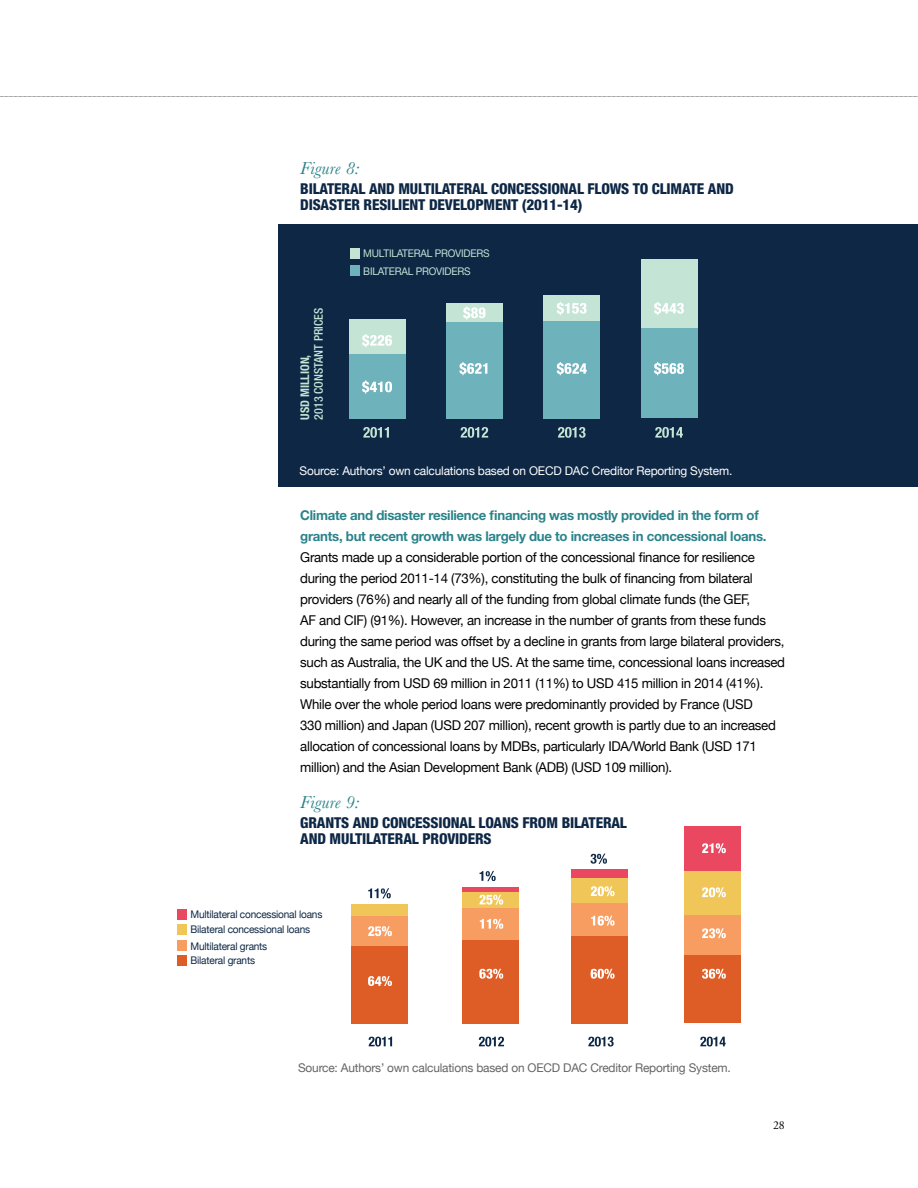
<style>
.page{position:relative;width:918px;height:1188px;background:#fff}
.page>*{position:absolute;margin:0;border:0;box-sizing:border-box;transform-origin:0 0}
.t1{font:italic 18px "Baskerville";letter-spacing:.02em;color:#2a838a}
.t2{font:800 condensed 15px/16.5px "Helvetica Neue";letter-spacing:-.01em;color:#0d2745}
.t3{font:13.5px/21px "Helvetica Neue";letter-spacing:-.02em;color:#000}
.t4{font:700 13.5px/21px "Helvetica Neue";letter-spacing:-.02em;color:#2a838a}
.t5{font:12px "Helvetica Neue";letter-spacing:-.015em;color:#fff}
.t6{font:12px "Helvetica Neue";letter-spacing:-.015em;color:#636466}
.t7{font:500 condensed 12px "Helvetica Neue";color:#c4e4d5}
.t8{font:700 condensed 12px "Helvetica Neue";color:#c4e4d5}
.t9{font:12px "Adobe Garamond Pro";color:#000}
.t10{font:10.5px/14.9px "Helvetica Neue";letter-spacing:-.02em;color:#0d2745;scale:.96 1}
.t11{font:10.5px/17.2px "Helvetica Neue";letter-spacing:-.02em;color:#c4e4d5;scale:.96 1}
</style>
<div class="page">
<svg style="left:0;top:96px;width:918px;height:1px"></svg>
<div style="left:279px;top:224px;width:639px;height:263px;background:#0d2745"></div>
<div style="left:349px;top:353px;width:56px;height:65px;background:#6eb2bc"></div>
<div style="left:349px;top:319px;width:56px;height:35px;background:#c4e4d5"></div>
<svg style="left:363px;top:427px;width:26px;height:11px"></svg>
<svg style="left:362px;top:380px;width:30px;height:14px"></svg>
<svg style="left:362px;top:334px;width:30px;height:13px"></svg>
<div style="left:446px;top:321px;width:57px;height:97px;background:#6eb2bc"></div>
<div style="left:446px;top:303px;width:57px;height:19px;background:#c4e4d5"></div>
<svg style="left:461px;top:427px;width:27px;height:11px"></svg>
<svg style="left:459px;top:362px;width:28px;height:13px"></svg>
<svg style="left:463px;top:306px;width:23px;height:14px"></svg>
<div style="left:544px;top:320px;width:56px;height:98px;background:#6eb2bc"></div>
<div style="left:544px;top:295px;width:56px;height:26px;background:#c4e4d5"></div>
<svg style="left:558px;top:427px;width:28px;height:11px"></svg>
<svg style="left:557px;top:362px;width:30px;height:13px"></svg>
<svg style="left:557px;top:302px;width:30px;height:13px"></svg>
<div style="left:641px;top:259px;width:56px;height:70px;background:#c4e4d5"></div>
<div style="left:641px;top:328px;width:56px;height:90px;background:#6eb2bc"></div>
<svg style="left:655px;top:427px;width:28px;height:11px"></svg>
<svg style="left:654px;top:362px;width:30px;height:13px"></svg>
<svg style="left:654px;top:302px;width:30px;height:13px"></svg>
<div style="left:350px;top:248px;width:10px;height:11px;background:#c4e4d5"></div>
<div style="left:350px;top:266px;width:10px;height:10px;background:#6eb2bc"></div>
<div style="left:351px;top:946px;width:57px;height:77px;background:#de5c26"></div>
<div style="left:351px;top:915px;width:57px;height:31px;background:#f89d62"></div>
<div style="left:351px;top:904px;width:57px;height:12px;background:#f0c658"></div>
<div style="left:462px;top:939px;width:57px;height:84px;background:#de5c26"></div>
<div style="left:462px;top:908px;width:57px;height:31px;background:#f89d62"></div>
<div style="left:462px;top:892px;width:57px;height:16px;background:#f0c658"></div>
<div style="left:462px;top:887px;width:57px;height:5px;background:#ea4860"></div>
<div style="left:572px;top:935px;width:56px;height:88px;background:#de5c26"></div>
<div style="left:572px;top:903px;width:56px;height:33px;background:#f89d62"></div>
<div style="left:572px;top:878px;width:56px;height:25px;background:#f0c658"></div>
<div style="left:572px;top:870px;width:56px;height:8px;background:#ea4860"></div>
<div style="left:684px;top:955px;width:57px;height:68px;background:#de5c26"></div>
<div style="left:684px;top:915px;width:57px;height:40px;background:#f89d62"></div>
<div style="left:684px;top:870px;width:57px;height:44px;background:#f0c658"></div>
<div style="left:684px;top:826px;width:57px;height:44px;background:#ea4860"></div>
<svg style="left:368px;top:976px;width:24px;height:10px"></svg>
<svg style="left:368px;top:926px;width:24px;height:10px"></svg>
<svg style="left:368px;top:888px;width:23px;height:11px"></svg>
<svg style="left:479px;top:969px;width:24px;height:10px"></svg>
<svg style="left:480px;top:919px;width:23px;height:10px"></svg>
<svg style="left:479px;top:895px;width:24px;height:10px"></svg>
<svg style="left:591px;top:969px;width:24px;height:10px"></svg>
<svg style="left:591px;top:916px;width:24px;height:10px"></svg>
<svg style="left:591px;top:886px;width:24px;height:10px"></svg>
<svg style="left:702px;top:969px;width:24px;height:10px"></svg>
<svg style="left:702px;top:928px;width:24px;height:10px"></svg>
<svg style="left:702px;top:887px;width:24px;height:10px"></svg>
<svg style="left:702px;top:843px;width:24px;height:10px"></svg>
<svg style="left:591px;top:854px;width:16px;height:10px"></svg>
<svg style="left:480px;top:871px;width:16px;height:10px"></svg>
<svg style="left:369px;top:1037px;width:23px;height:10px"></svg>
<svg style="left:479px;top:1037px;width:25px;height:10px"></svg>
<svg style="left:588px;top:1037px;width:26px;height:10px"></svg>
<svg style="left:700px;top:1037px;width:26px;height:10px"></svg>
<div style="left:177px;top:955px;width:10px;height:10px;background:#de5c26"></div>
<div style="left:177px;top:909px;width:10px;height:11px;background:#ea4860"></div>
<div style="left:177px;top:924px;width:10px;height:10px;background:#f0c658"></div>
<div style="left:177px;top:941px;width:10px;height:10px;background:#f89d62"></div>
<h1 class="t1" style="left:300px;top:156px;width:61px">Figure 8:</h1>
<p class="t2" style="left:300px;top:180px;width:435px">BILATERAL AND MULTILATERAL CONCESSIONAL FLOWS TO CLIMATE AND<br>DISASTER RESILIENT DEVELOPMENT (2011-14)</p>
<p class="t7" style="left:311px;top:420px;width:113px;rotate:-90deg">2013 CONSTANT PRICES</p>
<p class="t8" style="left:298px;top:420px;width:67px;rotate:-90deg">USD MILLION,</p>
<p class="t11" style="left:363px;top:246px;width:133px">MULTILATERAL PROVIDERS<br>BILATERAL PROVIDERS</p>
<p class="t5" style="left:300px;top:462px;width:434px">Source: Authors’ own calculations based on OECD DAC Creditor Reporting System.</p>
<p class="t4" style="left:300px;top:505px;width:468px">Climate and disaster resilience financing was mostly provided in the form of grants, but recent growth was largely due to increases in concessional loans.</p>
<p class="t3" style="left:300px;top:548px;width:486px">Grants made up a considerable portion of the concessional finance for resilience during the period 2011-14 (73%), constituting the bulk of financing from bilateral providers (76%) and nearly all of the funding from global climate funds (the GEF,<br>AF and CIF) (91%). However, an increase in the number of grants from these funds during the same period was offset by a decline in grants from large bilateral providers, such as Australia, the UK and the US. At the same time, concessional loans increased substantially from USD 69 million in 2011 (11%) to USD 415 million in 2014 (41%).<br>While over the whole period loans were predominantly provided by France (USD<br>330 million) and Japan (USD 207 million), recent growth is partly due to an increased allocation of concessional loans by MDBs, particularly IDA/World Bank (USD 171 million) and the Asian Development Bank (ADB) (USD 109 million).</p>
<h1 class="t1" style="left:300px;top:791px;width:61px">Figure 9:</h1>
<p class="t2" style="left:300px;top:814px;width:328px">GRANTS AND CONCESSIONAL LOANS FROM BILATERAL<br>AND MULTILATERAL PROVIDERS</p>
<p class="t10" style="left:191px;top:908px;width:139px">Multilateral concessional loans<br>Bilateral concessional loans</p>
<p class="t10" style="left:191px;top:939px;width:82px">Multilateral grants</p>
<p class="t10" style="left:191px;top:954px;width:69px">Bilateral grants</p>
<p class="t6" style="left:298px;top:1060px;width:434px">Source: Authors’ own calculations based on OECD DAC Creditor Reporting System.</p>
<p class="t9" style="left:773px;top:1118px;width:13px">28</p>
</div>
